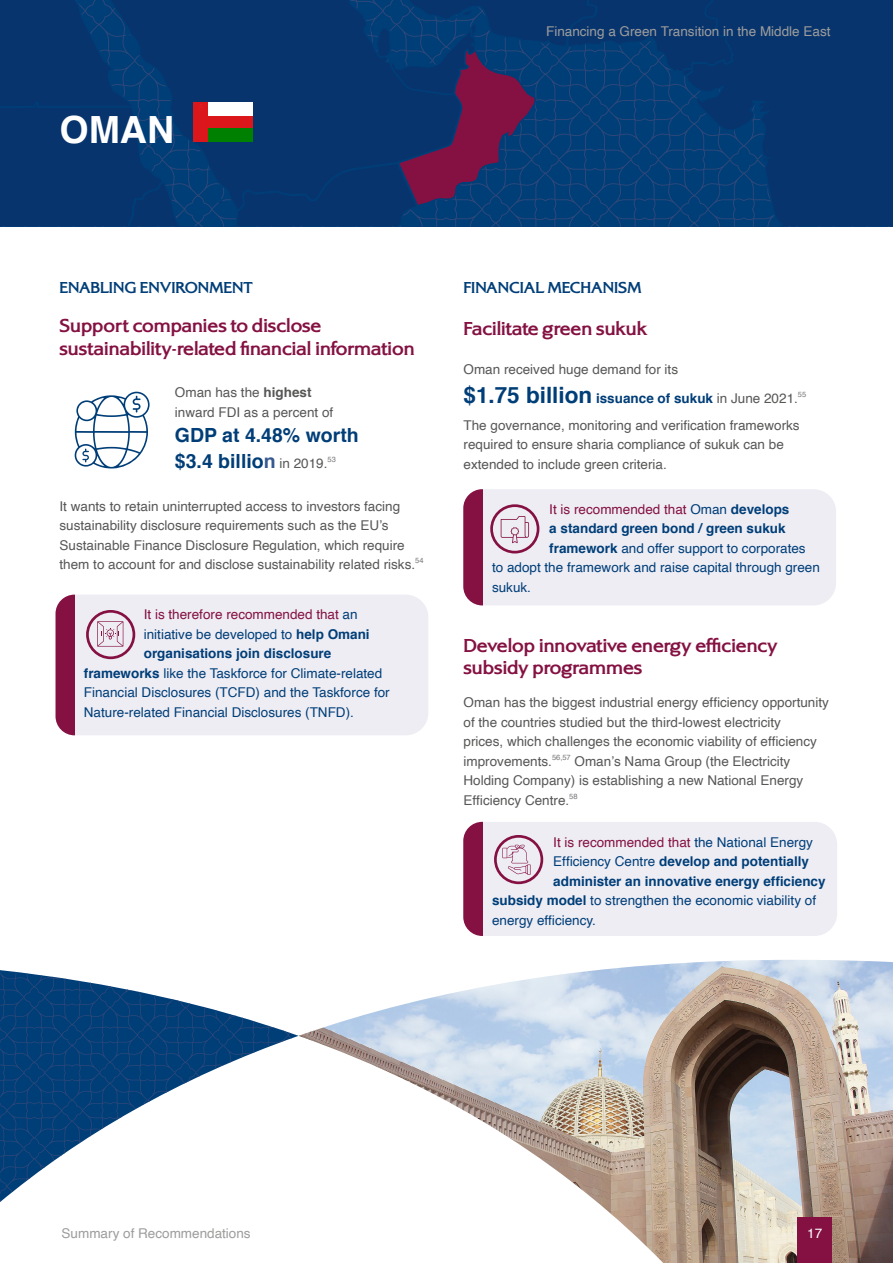
<style>
.page{position:relative;width:893px;height:1263px;background:#fff}
.page>*{position:absolute;margin:0;border:0;box-sizing:border-box;transform-origin:0 0}
.t1{font:700 37.5px "Helvetica";color:#fff}
.t2{font:700 19.5px/22.5px "Alexon RR";color:#841142}
.t3{font:700 19.5px/25.5px "Helvetica";color:#003e78}
.t4{font:700 16.5px "Alexon RR";color:#003e78}
.t5{font:13.5px/19.5px "Helvetica";color:#575756}
.t6{font:13.5px "Helvetica";color:#003e78}
.t7{font:700 13.5px "Helvetica";color:#003e78}
.t8{font:13.5px "Helvetica";color:#841142}
.t9{font:13.5px "Helvetica";color:#9d9d9c}
.t10{font:13.5px "Helvetica";color:#fff}
.s1{font-weight:700}
.s2{color:#37598f}
.s3{font-weight:400;font-size:13.5px;color:#575756}
.s4{color:#003e78}
.s5{font-weight:700;font-size:22.5px;color:#003e78}
.s6{font-weight:700;color:#003e78}
.s7{font-weight:400}
</style>
<div class="page">
<img style="left:299px;top:960px;width:594px;height:303px">
<div style="left:798px;top:1217px;width:34px;height:46px;background:#841142"></div>
<svg style="left:0;top:970px;width:299px;height:232px"></svg>
<svg style="left:0;top:0;width:893px;height:226px"></svg>
<div style="left:75px;top:595px;width:353px;height:140px;background:#eeedf4"></div>
<div style="left:56px;top:595px;width:19px;height:140px;background:#841142"></div>
<svg style="left:75px;top:392px;width:75px;height:76px"></svg>
<svg style="left:463px;top:822px;width:374px;height:114px"></svg>
<div style="left:494px;top:835px;width:49px;height:49px;border:3px solid #841142;border-radius:50%"></div>
<svg style="left:463px;top:489px;width:373px;height:116px"></svg>
<div style="left:490px;top:504px;width:49px;height:49px;border:3px solid #841142;border-radius:50%"></div>
<div style="left:86px;top:610px;width:49px;height:49px;border:3px solid #841142;border-radius:50%"></div>
<svg style="left:97px;top:621px;width:26px;height:26px"></svg>
<h1 class="t1" style="left:60px;top:99px;width:116px">OMAN</h1>
<p class="t9" style="left:546px;top:20px;width:286px">Financing a Green Transition in the Middle East</p>
<p class="t4" style="left:60px;top:279px;width:195px">ENABLING ENVIRONMENT</p>
<h2 class="t2" style="left:60px;top:315px;width:357px">Support companies to disclose sustainability-related financial information</h2>
<p class="t5" style="left:175px;top:383px;width:160px">Oman has the <span class="s1">highest </span>inward FDI as a percent of</p>
<h2 class="t3" style="left:175px;top:423px;width:185px">GDP at 4.48% worth $3.4 billio<span class="s2">n</span> <span class="s3">in 2019.</span><sup>53</sup></h2>
<p class="t5" style="left:60px;top:497px;width:366px">It wants to retain uninterrupted access to investors facing sustainability disclosure requirements such as the EU’s Sustainable Finance Disclosure Regulation, which require them to account for and disclose sustainability related risks.<sup>54</sup></p>
<p class="t8" style="left:144px;top:604px;width:215px">It is therefore recommended that <span class="s4">an</span></p>
<p class="t6" style="left:144px;top:623px;width:227px">initiative be developed to <span class="s1">help Omani</span></p>
<p class="t7" style="left:144px;top:642px;width:189px">organisations join disclosure</p>
<p class="t6" style="left:84px;top:662px;width:300px"><span class="s1">frameworks</span> like the Taskforce for Climate-related</p>
<p class="t6" style="left:84px;top:682px;width:307px">Financial Disclosures (TCFD) and the Taskforce for</p>
<p class="t6" style="left:84px;top:701px;width:272px">Nature-related Financial Disclosures (TNFD).</p>
<p class="t4" style="left:463px;top:279px;width:179px">FINANCIAL MECHANISM</p>
<h2 class="t2" style="left:463px;top:318px;width:186px">Facilitate green sukuk</h2>
<p class="t5" style="left:463px;top:356px;width:344px;line-height:28.5px">Oman received huge demand for its<br><span class="s5">$1.75 billion</span> <span class="s6">issuance of sukuk</span> in June 2021.<sup>55</sup></p>
<p class="t5" style="left:463px;top:416px;width:338px">The governance, monitoring and verification frameworks required to ensure sharia compliance of sukuk can be extended to include green criteria.</p>
<p class="t8" style="left:549px;top:499px;width:242px">It is recommended that <span class="s4">Oman</span> <span class="s6">develops</span></p>
<p class="t7" style="left:549px;top:518px;width:238px">a standard green bond / green sukuk</p>
<p class="t6" style="left:549px;top:538px;width:258px"><span class="s1">framework</span> and offer support to corporates</p>
<p class="t6" style="left:492px;top:557px;width:329px">to adopt the framework and raise capital through green</p>
<p class="t6" style="left:492px;top:577px;width:41px">sukuk.</p>
<h2 class="t2" style="left:463px;top:634px;width:315px">Develop innovative energy efficiency subsidy programmes</h2>
<p class="t5" style="left:463px;top:693px;width:367px">Oman has the biggest industrial energy efficiency opportunity of the countries studied but the third-lowest electricity<br>prices, which challenges the economic viability of efficiency improvements.<sup>56,57</sup> Oman’s Nama Group (the Electricity Holding Company) is establishing a new National Energy Efficiency Centre.<sup>58</sup></p>
<p class="t8" style="left:553px;top:832px;width:261px">It is recommended that <span class="s4">the National Energy</span></p>
<p class="t7" style="left:553px;top:851px;width:257px"><span class="s7">Efficiency Centre</span> develop and potentially</p>
<p class="t7" style="left:553px;top:870px;width:274px">administer an innovative energy efficiency</p>
<p class="t6" style="left:492px;top:890px;width:326px"><span class="s1">subsidy model</span> to strengthen the economic viability of</p>
<p class="t6" style="left:492px;top:910px;width:106px">energy efficiency.</p>
<p class="t9" style="left:62px;top:1223px;width:191px">Summary of Recommendations</p>
<p class="t10" style="left:807px;top:1223px;width:17px">17</p>
</div>
